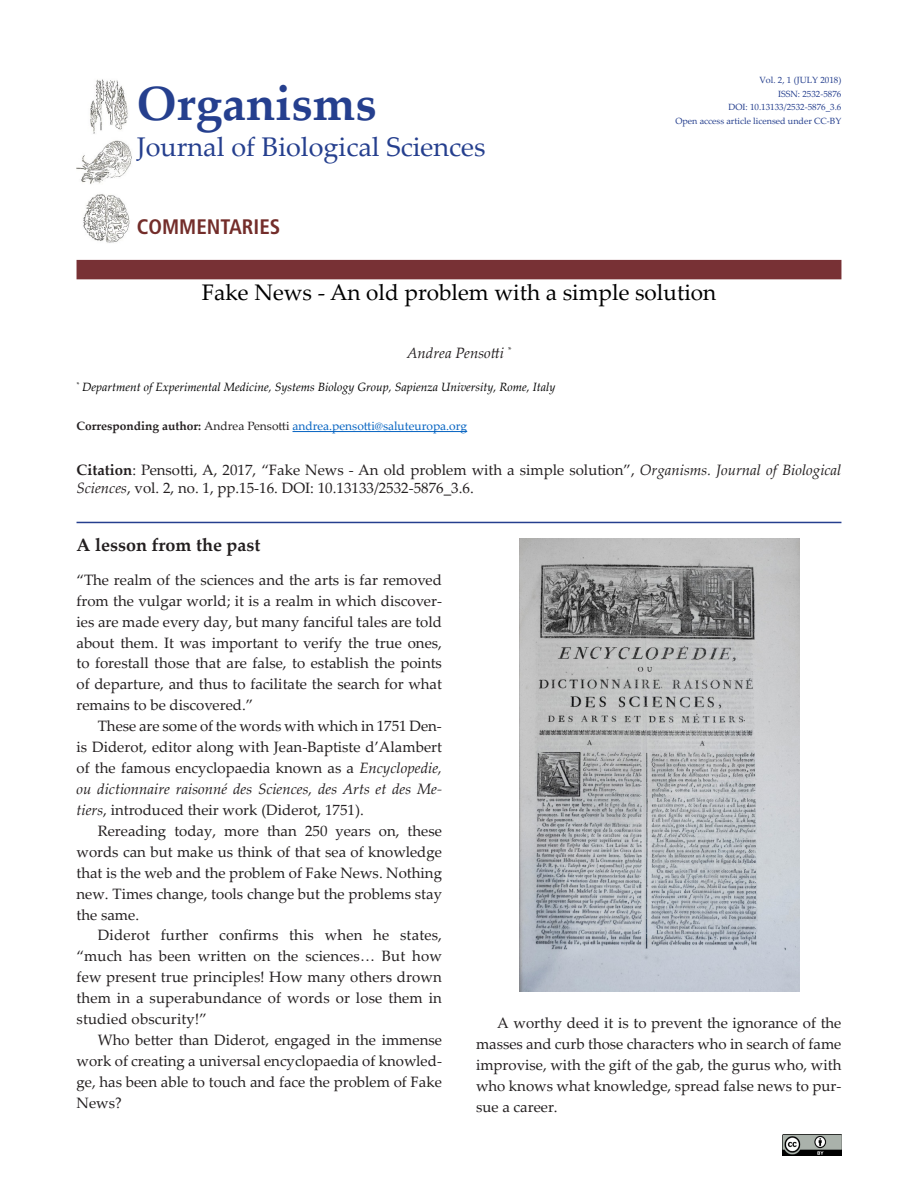
<style>
.page{position:relative;width:918px;height:1188px;background:#fff}
.page>*{position:absolute;margin:0;border:0;box-sizing:border-box;transform-origin:0 0}
.t1{font:700 48px "Palatino Linotype";color:#253f8e}
.t2{font:27px "Palatino Linotype";color:#253f8e}
.t3{font:22.5px "Palatino Linotype";color:#000}
.t4{font:700 condensed 21px "Frutiger LT Std";color:#732d2a}
.t5{font:700 18px "Palatino Linotype";color:#231f20}
.t6{font:15px/21px "Palatino Linotype";color:#231f20;text-align:justify}
.t7{font:italic 15px "Palatino Linotype";color:#231f20}
.t8{font:italic 12px "Palatino Linotype";color:#000}
.t9{font:12px "Palatino Linotype";color:#0563c1}
.t10{font:9px/13.5px "Palatino Linotype";color:#253f8e;text-align:right}
.s1{font-weight:700;color:#231f20}
.s2{color:#231f20}
.s3{font-weight:700}
.s4{font-style:italic}
</style>
<div class="page">
<hr style="left:77px;top:522px;width:764px;height:1px;background:#253f8e">
<hr style="left:293px;top:431px;width:174px;height:1px;background:#0563c1">
<img style="left:782px;top:1135px;width:59px;height:20px">
<div style="left:77px;top:260px;width:764px;height:19px;background:#783135"></div>
<img style="left:77px;top:79px;width:55px;height:164px">
<img style="left:520px;top:539px;width:279px;height:453px">
<h1 class="t1" style="left:137px;top:70px;width:241px">Organisms</h1>
<h2 class="t2" style="left:137px;top:128px;width:350px">Journal of Biological Sciences</h2>
<h3 class="t4" style="left:137px;top:214px;width:145px">COMMENTARIES</h3>
<p class="t10" style="left:676px;top:73px;width:167px">Vol. 2, 1 (JULY 2018)<br>ISSN: 2532-5876<br>DOI: 10.13133/2532-5876_3.6<br>Open access article licensed under CC-BY</p>
<h3 class="t3" style="left:202px;top:276px;width:516px">Fake News - An old problem with a simple solution</h3>
<p class="t7" style="left:407px;top:342px;width:106px">Andrea Pensotti <sup>*</sup></p>
<p class="t8" style="left:77px;top:379px;width:481px"><sup>*</sup> Department of Experimental Medicine, Systems Biology Group, Sapienza University, Rome, Italy</p>
<p class="t9" style="left:77px;top:418px;width:392px"><span class="s1">Corresponding author:</span> <span class="s2">Andrea Pensotti</span> andrea.pensotti@saluteuropa.org</p>
<p class="t6" style="left:77px;top:461px;width:766px;line-height:18px"><span class="s3">Citation</span>: Pensotti, A, 2017, “Fake News - An old problem with a simple solution”, <span class="s4">Organisms. Journal of Biological<br>Sciences</span>, vol. 2, no. 1, pp.15-16. DOI: 10.13133/2532-5876_3.6.</p>
<p class="t5" style="left:77px;top:532px;width:185px">A lesson from the past</p>
<p class="t6" style="left:77px;top:569px;width:367px">“The realm of the sciences and the arts is far removed from the vulgar world; it is a realm in which discover&shy;ies are made every day, but many fanciful tales are told about them. It was important to verify the true ones, to forestall those that are false, to establish the points of departure, and thus to facilitate the search for what remains to be discovered.”</p>
<p class="t6" style="left:77px;top:715px;width:367px;text-indent:21px">These are some of the words with which in 1751 Den&shy;is Diderot, editor along with Jean-Baptiste d’Alambert of the famous encyclopaedia known as a <span class="s4">Encyclopedie, ou dictionnaire raisonné des Sciences, des Arts et des Me&shy;tiers</span>, introduced their work (Diderot, 1751).</p>
<p class="t6" style="left:77px;top:820px;width:367px;text-indent:21px">Rereading today, more than 250 years on, these words can but make us think of that sea of knowledge that is the web and the problem of Fake News. Nothing new. Times change, tools change but the problems stay the same.</p>
<p class="t6" style="left:77px;top:924px;width:367px;text-indent:21px">Diderot further confirms this when he states, “much has been written on the sciences… But how few present true principles! How many others drown them in a superabundance of words or lose them in studied obscurity!”</p>
<p class="t6" style="left:77px;top:1029px;width:367px;text-indent:21px">Who better than Diderot, engaged in the immense work of creating a universal encyclopaedia of knowled&shy;ge, has been able to touch and face the problem of Fake News?</p>
<p class="t6" style="left:476px;top:1012px;width:367px;text-indent:21px">A worthy deed it is to prevent the ignorance of the masses and curb those characters who in search of fame improvise, with the gift of the gab, the gurus who, with who knows what knowledge, spread false news to pur&shy;sue a career.</p>
</div>
